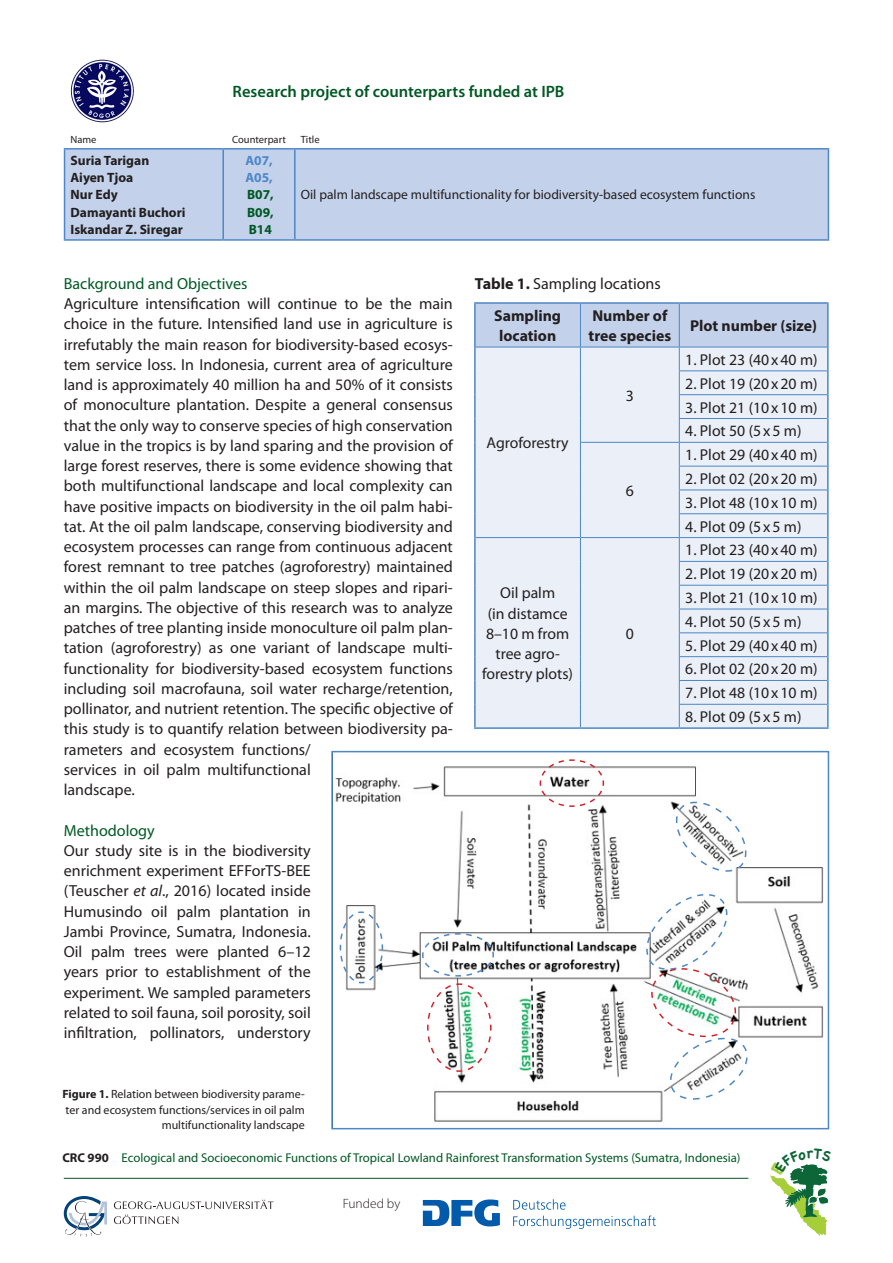
<style>
.page{position:relative;width:893px;height:1263px;background:#fff}
.page>*{position:absolute;margin:0;border:0;box-sizing:border-box;transform-origin:0 0}
.Lauftext{font:600 16.5px "Myriad Pro";color:#005824}
.Lauftext-2{font:16.05px/20.2px "Myriad Pro";color:#231f20}
.Lauftext-3{font:16.05px "Myriad Pro";color:#005824}
.Lauftext-4{font:15.75px/20.2px "Myriad Pro";color:#231f20;text-align:center}
.Lauftext-5{font:700 15.75px/20.2px "Myriad Pro";color:#231f20;text-align:center}
.Lauftext-6{font:13.5px "Myriad Pro";color:#231f20}
.Lauftext-7{font:700 13.5px "Myriad Pro";color:#231f20}
.Lauftext-8{font:700 13.5px/17.2px "Myriad Pro";color:#005824;text-align:justify}
.t1{font:300 13.5px "Myriad Pro";color:#231f20}
.t2{font:12.75px "Myriad Pro";color:#005824}
.Bildunterschrift{font:12px/15.8px "Myriad Pro";color:#231f20;text-align:right}
.Lauftext-9{font:10.5px "Myriad Pro";color:#231f20}
.s1{color:#4d87c6}
.s2{font-style:italic}
.s3{font-weight:700}
.s4{font-weight:700;color:#231f20}
</style>
<div class="page">
<svg style="left:423px;top:1199px;width:77px;height:27px"></svg>
<svg style="left:513px;top:1199px;width:143px;height:30px"></svg>
<svg style="left:64px;top:1196px;width:43px;height:40px"></svg>
<svg style="left:114px;top:1200px;width:159px;height:24px"></svg>
<hr style="left:64px;top:1178px;width:684px;height:1px;background:#005824">
<div style="left:65px;top:150px;width:763px;height:89px;background:#c3d1ea"></div>
<hr style="left:64px;top:148px;width:159px;height:2px;background:#4d87c6">
<hr style="left:64px;top:150px;width:1px;height:89px;background:#4d87c6">
<hr style="left:223px;top:148px;width:72px;height:2px;background:#4d87c6">
<hr style="left:222px;top:150px;width:2px;height:89px;background:#4d87c6">
<hr style="left:295px;top:148px;width:534px;height:2px;background:#4d87c6">
<hr style="left:294px;top:150px;width:2px;height:89px;background:#4d87c6">
<hr style="left:828px;top:150px;width:1px;height:89px;background:#4d87c6">
<hr style="left:64px;top:239px;width:159px;height:2px;background:#4d87c6">
<hr style="left:223px;top:239px;width:72px;height:2px;background:#4d87c6">
<hr style="left:295px;top:239px;width:534px;height:2px;background:#4d87c6">
<img style="left:71px;top:59px;width:63px;height:64px">
<img style="left:335px;top:766px;width:489px;height:356px">
<div style="left:331px;top:751px;width:498px;height:378px;border:2px solid #4d87c6"></div>
<svg style="left:539px;top:759px;width:66px;height:49px"></svg>
<svg style="left:339px;top:911px;width:45px;height:73px"></svg>
<svg style="left:421px;top:932px;width:74px;height:45px"></svg>
<svg style="left:675px;top:800px;width:72px;height:73px"></svg>
<svg style="left:644px;top:892px;width:104px;height:208px"></svg>
<img style="left:426px;top:983px;width:66px;height:89px">
<hr style="left:474px;top:302px;width:106px;height:2px;background:#4d87c6">
<hr style="left:474px;top:304px;width:2px;height:43px;background:#4d87c6">
<hr style="left:580px;top:302px;width:99px;height:2px;background:#4d87c6">
<hr style="left:679px;top:302px;width:150px;height:2px;background:#4d87c6">
<hr style="left:827px;top:304px;width:2px;height:43px;background:#4d87c6">
<hr style="left:474px;top:347px;width:2px;height:24px;background:#4d87c6">
<hr style="left:474px;top:371px;width:2px;height:24px;background:#4d87c6">
<hr style="left:474px;top:395px;width:2px;height:23px;background:#4d87c6">
<hr style="left:474px;top:418px;width:2px;height:24px;background:#4d87c6">
<hr style="left:474px;top:442px;width:2px;height:24px;background:#4d87c6">
<hr style="left:474px;top:466px;width:2px;height:24px;background:#4d87c6">
<hr style="left:474px;top:490px;width:2px;height:24px;background:#4d87c6">
<hr style="left:474px;top:514px;width:2px;height:24px;background:#4d87c6">
<hr style="left:827px;top:347px;width:2px;height:24px;background:#4d87c6">
<hr style="left:827px;top:371px;width:2px;height:24px;background:#4d87c6">
<hr style="left:827px;top:395px;width:2px;height:23px;background:#4d87c6">
<hr style="left:827px;top:418px;width:2px;height:24px;background:#4d87c6">
<hr style="left:827px;top:442px;width:2px;height:24px;background:#4d87c6">
<hr style="left:827px;top:466px;width:2px;height:24px;background:#4d87c6">
<hr style="left:827px;top:490px;width:2px;height:24px;background:#4d87c6">
<hr style="left:827px;top:514px;width:2px;height:24px;background:#4d87c6">
<hr style="left:474px;top:538px;width:2px;height:23px;background:#4d87c6">
<hr style="left:827px;top:538px;width:2px;height:23px;background:#4d87c6">
<hr style="left:474px;top:561px;width:2px;height:24px;background:#4d87c6">
<hr style="left:827px;top:561px;width:2px;height:24px;background:#4d87c6">
<hr style="left:474px;top:585px;width:2px;height:24px;background:#4d87c6">
<hr style="left:827px;top:585px;width:2px;height:24px;background:#4d87c6">
<hr style="left:474px;top:609px;width:2px;height:24px;background:#4d87c6">
<hr style="left:827px;top:609px;width:2px;height:24px;background:#4d87c6">
<hr style="left:474px;top:633px;width:2px;height:24px;background:#4d87c6">
<hr style="left:827px;top:633px;width:2px;height:24px;background:#4d87c6">
<hr style="left:474px;top:657px;width:2px;height:23px;background:#4d87c6">
<hr style="left:827px;top:657px;width:2px;height:23px;background:#4d87c6">
<hr style="left:474px;top:680px;width:2px;height:24px;background:#4d87c6">
<hr style="left:827px;top:680px;width:2px;height:24px;background:#4d87c6">
<hr style="left:474px;top:704px;width:2px;height:23px;background:#4d87c6">
<hr style="left:827px;top:704px;width:2px;height:23px;background:#4d87c6">
<hr style="left:474px;top:727px;width:106px;height:2px;background:#4d87c6">
<hr style="left:580px;top:727px;width:99px;height:2px;background:#4d87c6">
<hr style="left:679px;top:727px;width:150px;height:2px;background:#4d87c6">
<svg style="left:475px;top:303px;width:353px;height:424px;background:#e1e8f5"></svg>
<svg style="left:770px;top:1164px;width:59px;height:72px"></svg>
<p class="Lauftext" style="left:233px;top:81px;width:333px">Research project of counterparts funded at IPB</p>
<p class="Lauftext-9" style="left:71px;top:133px;width:27px">Name</p>
<p class="Lauftext-9" style="left:232px;top:133px;width:55px">Counterpart</p>
<p class="Lauftext-9" style="left:301px;top:133px;width:20px">Title</p>
<p class="Lauftext-7" style="left:71px;top:152px;width:80px">Suria Tarigan</p>
<p class="Lauftext-7" style="left:71px;top:169px;width:64px">Aiyen Tjoa</p>
<p class="Lauftext-7" style="left:71px;top:186px;width:49px">Nur Edy</p>
<p class="Lauftext-7" style="left:71px;top:203px;width:117px">Damayanti Buchori</p>
<p class="Lauftext-7" style="left:71px;top:221px;width:114px">Iskandar Z. Siregar</p>
<p class="Lauftext-8" style="left:245px;top:151px;width:30px"><span class="s1">A07, A05, </span>B07, B09, B14</p>
<p class="Lauftext-6" style="left:301px;top:187px;width:456px">Oil palm landscape multifunctionality for biodiversity-based ecosystem functions</p>
<p class="Lauftext-3" style="left:64px;top:273px;width:185px">Background and Objectives</p>
<p class="Lauftext-2" style="left:64px;top:293px;width:391px">Agriculture intensification will continue to be the main choice in the future. Intensified land use in agriculture is irrefutably the main reason for biodiversity-based ecosys&shy;tem service loss. In Indonesia, current area of agriculture land is approximately 40 million ha and 50% of it consists of monoculture plantation. Despite a general consensus that the only way to conserve species of high conservation value in the tropics is by land sparing and the provision of large forest reserves, there is some evidence showing that both multifunctional landscape and local complexity can have positive impacts on biodiversity in the oil palm habi&shy;tat. At the oil palm landscape, conserving biodiversity and ecosystem processes can range from continuous adjacent forest remnant to tree patches (agroforestry) maintained within the oil palm landscape on steep slopes and ripari&shy;an margins. The objective of this research was to analyze patches of tree planting inside monoculture oil palm plan&shy;tation (agroforestry) as one variant of landscape multi&shy;functionality for biodiversity-based ecosystem functions including soil macrofauna, soil water recharge/retention, pollinator, and nutrient retention. The specific objective of this study is to quantify relation between biodiversity pa&shy;rameters and ecosystem functions/<br>services in oil palm multifunctional<br>landscape.</p>
<p class="Lauftext-3" style="left:64px;top:820px;width:93px">Methodology</p>
<p class="Lauftext-2" style="left:64px;top:840px;width:249px;text-align:justify">Our study site is in the biodiversity enrichment experiment EFForTS-BEE (Teuscher <span class="s2">et al</span>., 2016) located inside Humusindo oil palm plantation in Jambi Province, Sumatra, Indonesia.<br>Oil palm trees were planted 6–12 years prior to establishment of the experiment. We sampled parameters related to soil fauna, soil porosity, soil infiltration, pollinators, understory</p>
<p class="Bildunterschrift" style="left:62px;top:1086px;width:244px"><span class="s3">Figure 1.</span> Relation between biodiversity parame&shy;ter and ecosystem functions/services in oil palm multifunctionality landscape</p>
<p class="Lauftext-2" style="left:475px;top:273px;width:187px"><span class="s3">Table 1.</span> Sampling locations</p>
<p class="Lauftext-5" style="left:494px;top:305px;width:69px">Sampling location</p>
<p class="Lauftext-5" style="left:589px;top:305px;width:84px;text-align:left">Number of tree species</p>
<p class="Lauftext-5" style="left:690px;top:315px;width:129px">Plot number (size)</p>
<p class="Lauftext-4" style="left:487px;top:433px;width:84px">Agroforestry</p>
<p class="Lauftext-4" style="left:626px;top:385px;width:10px">3</p>
<p class="Lauftext-4" style="left:626px;top:480px;width:10px">6</p>
<p class="Lauftext-4" style="left:488px;top:583px;width:81px">Oil palm<br>(in distamce</p>
<p class="Lauftext-4" style="left:482px;top:623px;width:92px">8–10 m from tree agro&shy;forestry plots)</p>
<p class="Lauftext-4" style="left:626px;top:623px;width:10px">0</p>
<p class="Lauftext-4" style="left:685px;top:349px;width:134px">1. Plot 23 (40x40 m)</p>
<p class="Lauftext-4" style="left:685px;top:373px;width:134px">2. Plot 19 (20x20 m)</p>
<p class="Lauftext-4" style="left:685px;top:397px;width:134px">3. Plot 21 (10x10 m)</p>
<p class="Lauftext-4" style="left:685px;top:421px;width:118px">4. Plot 50 (5x5 m)</p>
<p class="Lauftext-4" style="left:685px;top:444px;width:134px">1. Plot 29 (40x40 m)</p>
<p class="Lauftext-4" style="left:685px;top:468px;width:134px">2. Plot 02 (20x20 m)</p>
<p class="Lauftext-4" style="left:685px;top:492px;width:134px">3. Plot 48 (10x10 m)</p>
<p class="Lauftext-4" style="left:685px;top:516px;width:118px">4. Plot 09 (5x5 m)</p>
<p class="Lauftext-4" style="left:685px;top:540px;width:134px">1. Plot 23 (40x40 m)</p>
<p class="Lauftext-4" style="left:685px;top:563px;width:134px">2. Plot 19 (20x20 m)</p>
<p class="Lauftext-4" style="left:685px;top:587px;width:134px">3. Plot 21 (10x10 m)</p>
<p class="Lauftext-4" style="left:685px;top:611px;width:118px">4. Plot 50 (5x5 m)</p>
<p class="Lauftext-4" style="left:685px;top:635px;width:134px">5. Plot 29 (40x40 m)</p>
<p class="Lauftext-4" style="left:685px;top:659px;width:134px">6. Plot 02 (20x20 m)</p>
<p class="Lauftext-4" style="left:685px;top:683px;width:134px">7. Plot 48 (10x10 m)</p>
<p class="Lauftext-4" style="left:685px;top:706px;width:118px">8. Plot 09 (5x5 m)</p>
<p class="t2" style="left:62px;top:1150px;width:680px"><span class="s4">CRC 990</span> Ecological and Socioeconomic Functions of Tropical Lowland Rainforest Transformation Systems (Sumatra, Indonesia)</p>
<p class="t1" style="left:343px;top:1195px;width:59px">Funded by</p>
</div>
